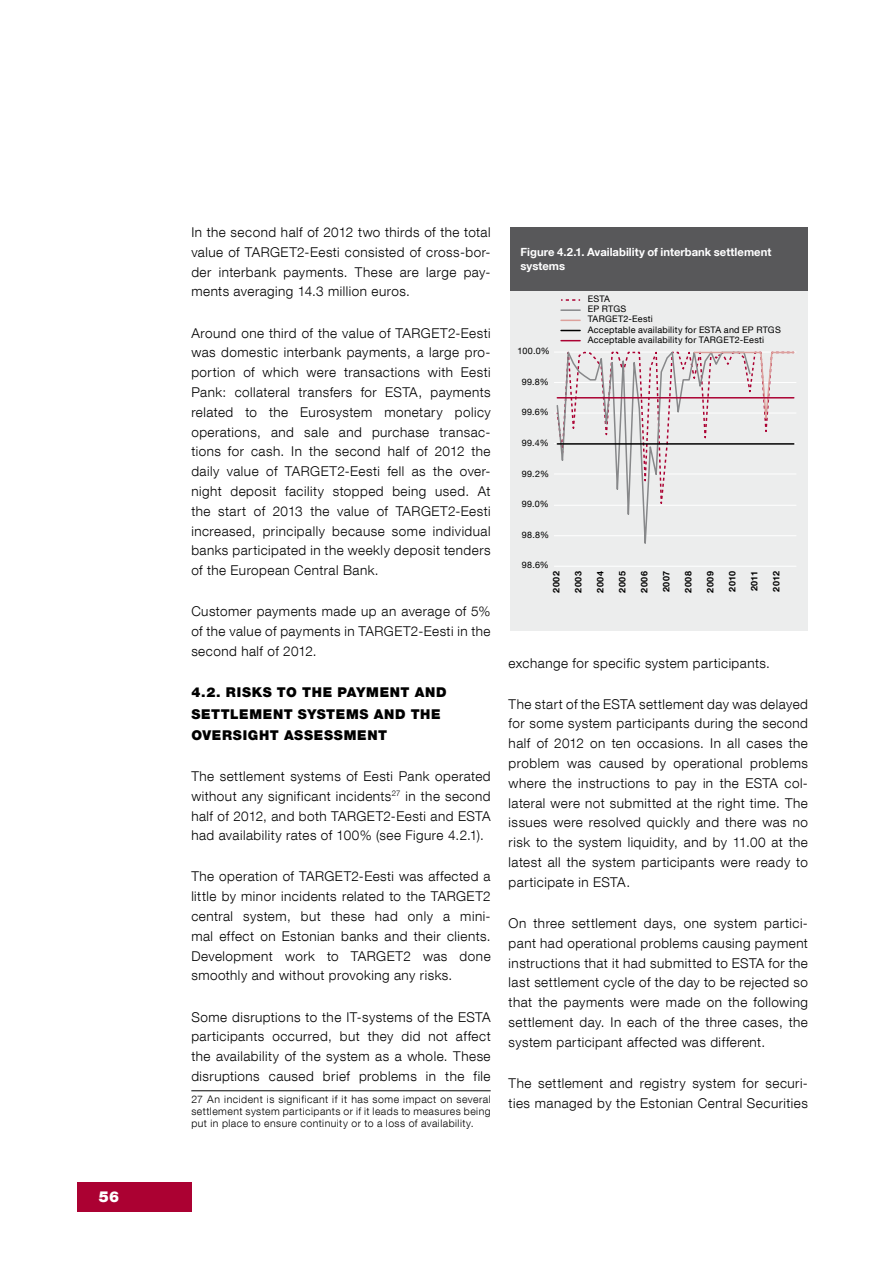
<style>
.page{position:relative;width:893px;height:1263px;background:#fff}
.page>*{position:absolute;margin:0;border:0;box-sizing:border-box;transform-origin:0 0}
.t1{font:900 15px "Helvetica Neue LT Com";color:#fff}
.t2{font:300 13.5px/19.8px "Helvetica Neue LT Com";letter-spacing:.035em;color:#000;text-align:justify}
.Pealkiri_2{font:900 13.5px/21.3px "Helvetica Neue LT Com";letter-spacing:.055em;color:#000}
.t3{font:700 11.25px/13.5px "Helvetica Neue LT Com";color:#fff}
.t4{font:300 10.5px/12px "Helvetica Neue LT Com";letter-spacing:.045em;color:#000;text-align:justify}
.t5{font:9px/10.2px "Helvetica Neue LT Com";letter-spacing:.03em;color:#000}
.t6{font:700 9px "Helvetica Neue LT Com";letter-spacing:.05em;color:#000}
</style>
<div class="page">
<div style="left:77px;top:1182px;width:115px;height:30px;background:#ab0132"></div>
<hr style="left:191px;top:1090px;width:300px;height:1px;background:#000">
<div style="left:510px;top:227px;width:298px;height:404px;background:#eceded"></div>
<div style="left:510px;top:227px;width:298px;height:64px;background:#58585a"></div>
<hr style="left:554px;top:352px;width:242px;height:1px;background:#fff">
<hr style="left:554px;top:382px;width:242px;height:1px;background:#fff">
<hr style="left:554px;top:413px;width:242px;height:1px;background:#fff">
<hr style="left:554px;top:443px;width:242px;height:1px;background:#fff">
<hr style="left:554px;top:474px;width:242px;height:1px;background:#fff">
<hr style="left:554px;top:505px;width:242px;height:1px;background:#fff">
<hr style="left:554px;top:535px;width:242px;height:1px;background:#fff">
<hr style="left:554px;top:566px;width:242px;height:1px;background:#fff">
<svg style="left:561px;top:299px;width:19px;height:2px"></svg>
<svg style="left:561px;top:309px;width:19px;height:2px"></svg>
<svg style="left:561px;top:320px;width:19px;height:1px"></svg>
<svg style="left:556px;top:329px;width:239px;height:205px"></svg>
<p class="t1" style="left:99px;top:1188px;width:22px">56</p>
<p class="t2" style="left:191px;top:222px;width:301px">In the second half of 2012 two thirds of the total value of TARGET2-Eesti consisted of cross-bor&shy;der interbank payments. These are large pay&shy;ments averaging 14.3 million euros.</p>
<p class="t2" style="left:191px;top:322px;width:301px">Around one third of the value of TARGET2-Eesti was domestic interbank payments, a large pro&shy;portion of which were transactions with Eesti Pank: collateral transfers for ESTA, payments related to the Eurosystem monetary policy operations, and sale and purchase transac&shy;tions for cash. In the second half of 2012 the daily value of TARGET2-Eesti fell as the over&shy;night deposit facility stopped being used. At the start of 2013 the value of TARGET2-Eesti increased, principally because some individual banks participated in the weekly deposit tenders of the European Central Bank.</p>
<p class="t2" style="left:191px;top:601px;width:301px">Customer payments made up an average of 5% of the value of payments in TARGET2-Eesti in the second half of 2012.</p>
<p class="Pealkiri_2" style="left:191px;top:682px;width:257px">4.2. RISKS TO THE PAYMENT AND<br>SETTLEMENT SYSTEMS AND THE<br>OVERSIGHT ASSESSMENT</p>
<p class="t2" style="left:191px;top:766px;width:301px">The settlement systems of Eesti Pank operated without any significant incidents<sup>27</sup> in the second half of 2012, and both TARGET2-Eesti and ESTA had availability rates of 100% (see Figure 4.2.1).</p>
<p class="t2" style="left:191px;top:866px;width:301px">The operation of TARGET2-Eesti was affected a little by minor incidents related to the TARGET2 central system, but these had only a mini&shy;mal effect on Estonian banks and their clients.<br>Development work to TARGET2 was done smoothly and without provoking any risks.</p>
<p class="t2" style="left:191px;top:1006px;width:301px">Some disruptions to the IT-systems of the ESTA participants occurred, but they did not affect the availability of the system as a whole. These disruptions caused brief problems in the file</p>
<p class="t4" style="left:191px;top:1093px;width:301px">27 An incident is significant if it has some impact on several settlement system participants or if it leads to measures being put in place to ensure continuity or to a loss of availability.</p>
<p class="t3" style="left:521px;top:245px;width:252px">Figure 4.2.1. Availability of interbank settlement systems</p>
<p class="t5" style="left:518px;top:346px;width:34px">100.0%</p>
<p class="t5" style="left:522px;top:376px;width:29px">99.8%</p>
<p class="t5" style="left:522px;top:407px;width:29px">99.6%</p>
<p class="t5" style="left:522px;top:437px;width:28px">99.4%</p>
<p class="t5" style="left:522px;top:468px;width:29px">99.2%</p>
<p class="t5" style="left:522px;top:499px;width:29px">99.0%</p>
<p class="t5" style="left:522px;top:529px;width:29px">98.8%</p>
<p class="t5" style="left:522px;top:560px;width:29px">98.6%</p>
<p class="t5" style="left:588px;top:294px;width:195px">ESTA<br>EP RTGS<br>TARGET2-Eesti<br>Acceptable availability for ESTA and EP RTGS<br>Acceptable availability for TARGET2-Eesti</p>
<p class="t6" style="left:551px;top:592px;width:23px;rotate:-90deg">2002</p>
<p class="t6" style="left:573px;top:593px;width:23px;rotate:-90deg">2003</p>
<p class="t6" style="left:595px;top:593px;width:23px;rotate:-90deg">2004</p>
<p class="t6" style="left:617px;top:593px;width:23px;rotate:-90deg">2005</p>
<p class="t6" style="left:639px;top:593px;width:23px;rotate:-90deg">2006</p>
<p class="t6" style="left:661px;top:592px;width:23px;rotate:-90deg">2007</p>
<p class="t6" style="left:683px;top:593px;width:23px;rotate:-90deg">2008</p>
<p class="t6" style="left:705px;top:593px;width:23px;rotate:-90deg">2009</p>
<p class="t6" style="left:727px;top:592px;width:22px;rotate:-90deg">2010</p>
<p class="t6" style="left:749px;top:591px;width:22px;rotate:-90deg">2011</p>
<p class="t6" style="left:771px;top:592px;width:22px;rotate:-90deg">2012</p>
<p class="t2" style="left:509px;top:653px;width:263px">exchange for specific system participants.</p>
<p class="t2" style="left:509px;top:694px;width:301px">The start of the ESTA settlement day was delayed for some system participants during the second half of 2012 on ten occasions. In all cases the problem was caused by operational problems where the instructions to pay in the ESTA col&shy;lateral were not submitted at the right time. The issues were resolved quickly and there was no risk to the system liquidity, and by 11.00 at the latest all the system participants were ready to participate in ESTA.</p>
<p class="t2" style="left:509px;top:913px;width:301px">On three settlement days, one system partici&shy;pant had operational problems causing payment instructions that it had submitted to ESTA for the last settlement cycle of the day to be rejected so that the payments were made on the following settlement day. In each of the three cases, the system participant affected was different.</p>
<p class="t2" style="left:509px;top:1073px;width:301px">The settlement and registry system for securi&shy;ties managed by the Estonian Central Securities</p>
</div>
